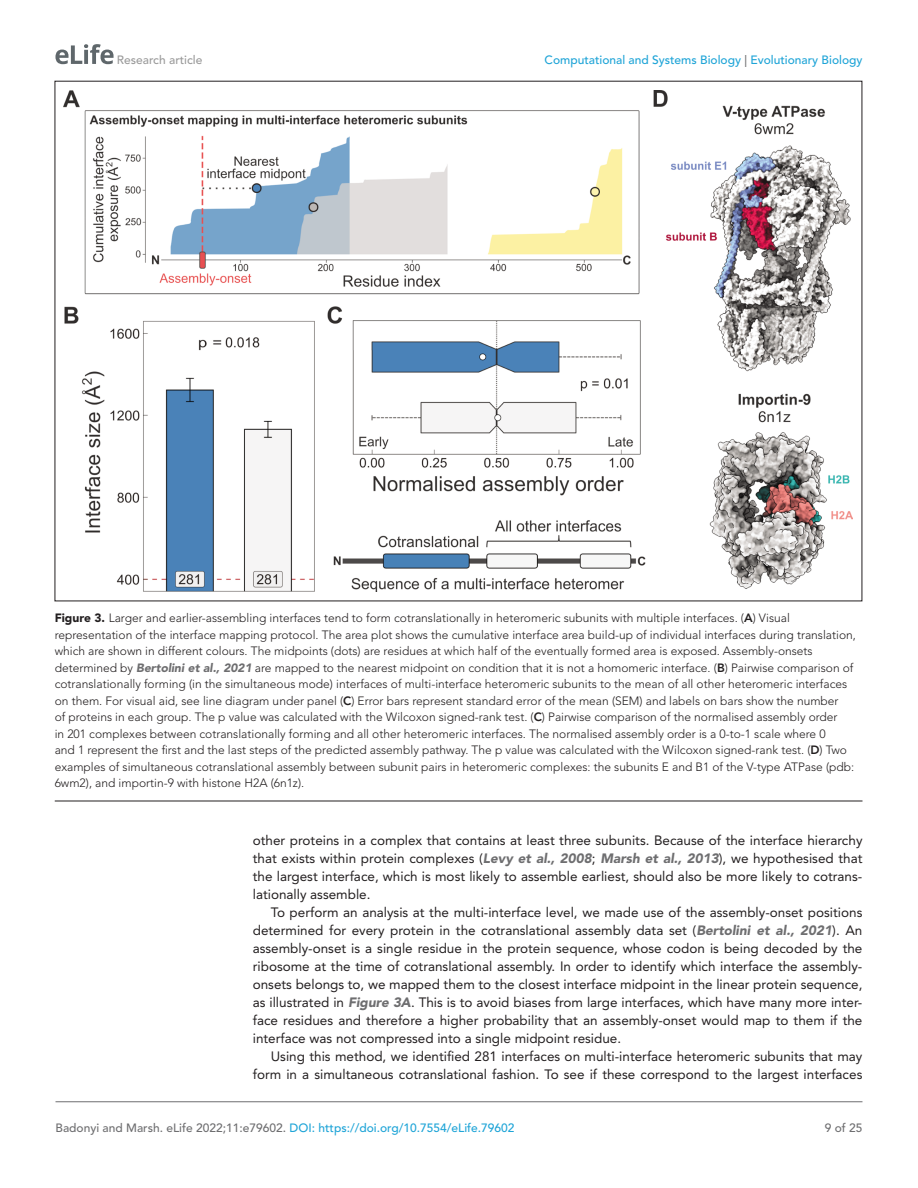
<style>
.page{position:relative;width:918px;height:1188px;background:#fff}
.page>*{position:absolute;margin:0;border:0;box-sizing:border-box;transform-origin:0 0}
.t1{font:13.5px/18px "Avenir LT Std";color:#231f20;text-align:justify}
.t2{font:300 12px/16.5px "Avenir LT Std";color:#231f20}
.t3{font:500 12px "Avenir LT Std";color:#1ea4d7}
.t4{font:500 12px "Avenir LT Std";color:#9a9a9a}
.t5{font:500 12px "Avenir LT Std";color:#6e6e70}
.s1{color:#6e6e70}
.s2{font-weight:900}
.s3{font-weight:800}
.s4{font-weight:900;font-style:italic;color:#6e6e70}
</style>
<div class="page">
<svg style="left:55px;top:44px;width:59px;height:20px"></svg>
<hr style="left:56px;top:1101px;width:806px;height:1px;background:#6e6e70">
<hr style="left:55px;top:801px;width:807px;height:1px;background:#231f20">
<img style="left:64px;top:90px;width:789px;height:502px">
<p class="t4" style="left:117px;top:53px;width:87px">Research article</p>
<p class="t3" style="left:545px;top:53px;width:319px">Computational and Systems Biology <span class="s1">|</span> Evolutionary Biology</p>
<p class="t2" style="left:55px;top:610px;width:803px"><span class="s2">Figure 3.</span> Larger and earlier-assembling interfaces tend to form cotranslationally in heteromeric subunits with multiple interfaces. (<span class="s3">A</span>) Visual representation of the interface mapping protocol. The area plot shows the cumulative interface area build-up of individual interfaces during translation, which are shown in different colours. The midpoints (dots) are residues at which half of the eventually formed area is exposed. Assembly-onsets determined by <span class="s4">Bertolini et al., 2021</span> are mapped to the nearest midpoint on condition that it is not a homomeric interface. (<span class="s3">B</span>) Pairwise comparison of cotranslationally forming (in the simultaneous mode) interfaces of multi-interface heteromeric subunits to the mean of all other heteromeric interfaces on them. For visual aid, see line diagram under panel (<span class="s3">C</span>) Error bars represent standard error of the mean (SEM) and labels on bars show the number<br>of proteins in each group. The p value was calculated with the Wilcoxon signed-rank test. (<span class="s3">C</span>) Pairwise comparison of the normalised assembly order<br>in 201 complexes between cotranslationally forming and all other heteromeric interfaces. The normalised assembly order is a 0-to-1 scale where 0<br>and 1 represent the first and the last steps of the predicted assembly pathway. The p value was calculated with the Wilcoxon signed-rank test. (<span class="s3">D</span>) Two examples of simultaneous cotranslational assembly between subunit pairs in heteromeric complexes: the subunits E and B1 of the V-type ATPase (pdb:<br>6wm2), and importin-9 with histone H2A (6n1z).</p>
<p class="t1" style="left:253px;top:832px;width:611px">other proteins in a complex that contains at least three subunits. Because of the interface hierarchy that exists within protein complexes (<span class="s4">Levy et al., 2008</span>; <span class="s4">Marsh et al., 2013</span>), we hypothesised that the largest interface, which is most likely to assemble earliest, should also be more likely to cotrans&shy;lationally assemble.</p>
<p class="t1" style="left:253px;top:904px;width:611px;text-indent:18px">To perform an analysis at the multi-interface level, we made use of the assembly-onset positions determined for every protein in the cotranslational assembly data set (<span class="s4">Bertolini et al., 2021</span>). An assembly-onset is a single residue in the protein sequence, whose codon is being decoded by the ribosome at the time of cotranslational assembly. In order to identify which interface the assembly&shy;onsets belongs to, we mapped them to the closest interface midpoint in the linear protein sequence, as illustrated in <span class="s4">Figure 3A</span>. This is to avoid biases from large interfaces, which have many more inter&shy;face residues and therefore a higher probability that an assembly-onset would map to them if the interface was not compressed into a single midpoint residue.</p>
<p class="t1" style="left:253px;top:1048px;width:611px;text-align:right">Using this method, we identified 281 interfaces on multi-interface heteromeric subunits that may form in a simultaneous cotranslational fashion. To see if these correspond to the largest interfaces</p>
<p class="t3" style="left:56px;top:1121px;width:461px"><span class="s1">Badonyi and Marsh. eLife 2022;11:e79602.</span> DOI: https://doi.org/10.7554/eLife.79602</p>
<p class="t5" style="left:825px;top:1121px;width:39px">9 of 25</p>
</div>
